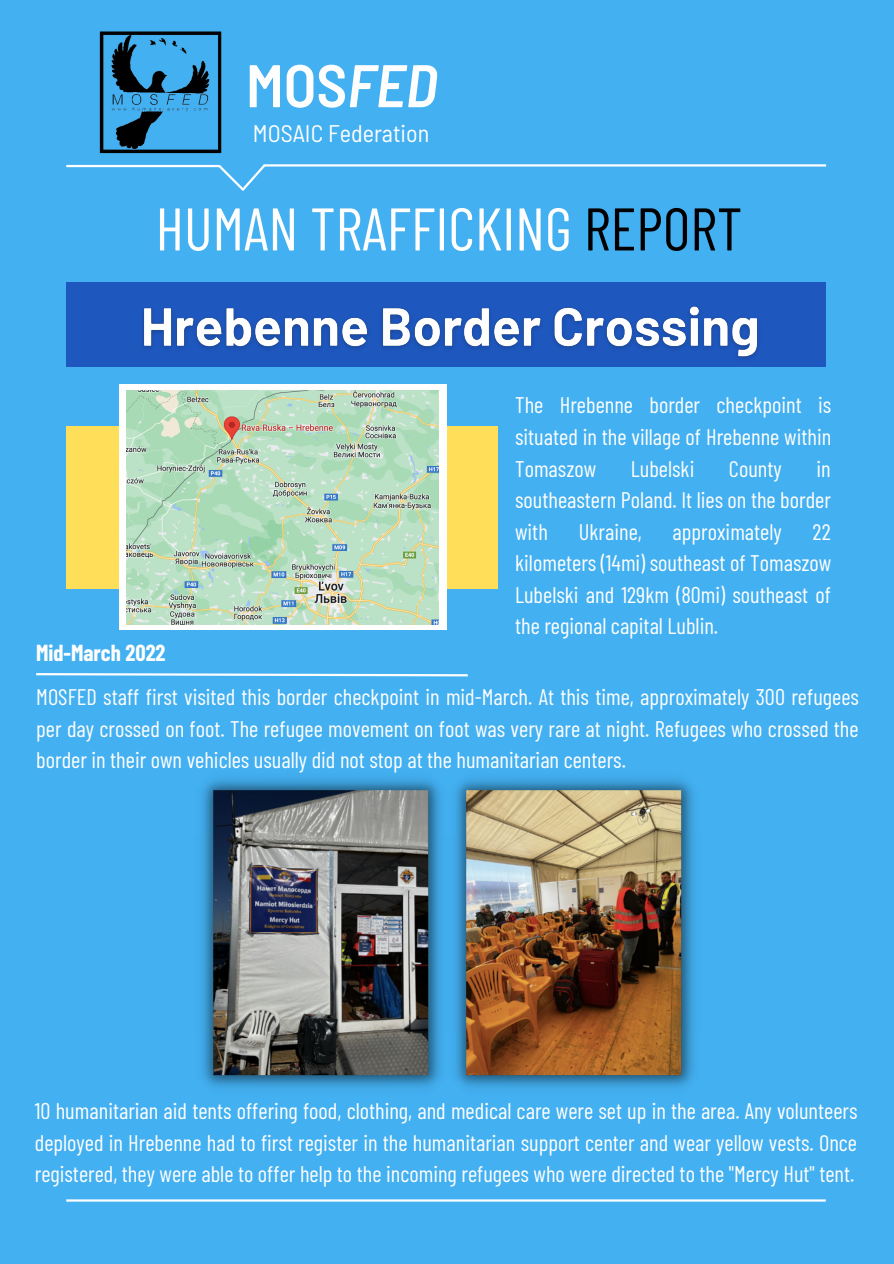
<style>
.page{position:relative;width:894px;height:1264px;background:#fff}
.page>*{position:absolute;margin:0;border:0;box-sizing:border-box;transform-origin:0 0}
.t1{font:60px "Barlow Condensed";color:#fefefe}
.t2{font:600 semi-condensed 60px "Barlow";color:#fefefe}
.t3{font:semi-condensed 24px "Barlow";color:#fefefe}
.t4{font:700 22.65px "Barlow Condensed";color:#fefefe}
.t5{font:22.5px/31.5px "Barlow Condensed";color:#fefefe;text-align:justify}
.s1{font-style:italic}
.s2{color:#000}
</style>
<div class="page">
<div style="left:0;top:0;width:893px;height:1263px;background:#43b0f1"></div>
<img style="left:66px;top:31px;width:206px;height:137px">
<hr style="left:66px;top:165px;width:153px;height:2px;background:#fefefe">
<hr style="left:264px;top:164px;width:561px;height:2px;background:#fefefe">
<svg style="left:216px;top:162px;width:52px;height:29px"></svg>
<hr style="left:66px;top:1199px;width:759px;height:2px;background:#fefefe">
<div style="left:66px;top:426px;width:432px;height:162px;background:#ffde59"></div>
<div style="left:119px;top:384px;width:328px;height:246px;background:#fefefe"></div>
<div style="left:66px;top:282px;width:759px;height:84px;background:#1e57be"></div>
<img style="left:126px;top:391px;width:312px;height:233px">
<svg style="left:36px;top:673px;width:432px;height:4px"></svg>
<img style="left:201px;top:778px;width:241px;height:310px">
<img style="left:132px;top:306px;width:636px;height:61px">
<img style="left:454px;top:778px;width:241px;height:310px">
<p class="t2" style="left:246px;top:47px;width:193px">MOS<span class="s1">FED</span></p>
<p class="t3" style="left:253px;top:118px;width:178px">MOSAIC Federation</p>
<p class="t1" style="left:155px;top:190px;width:588px">HUMAN TRAFFICKING <span class="s2">REPORT</span></p>
<p class="t4" style="left:36px;top:638px;width:131px">Mid-March 2022</p>
<p class="t5" style="left:515px;top:388px;width:317px">The Hrebenne border checkpoint is situated in the village of Hrebenne within Tomaszow</p>
<p class="t5" style="left:515px;top:452px;width:317px;text-indent:301px">in southeastern Poland. It lies on the border with</p>
<p class="t5" style="left:630px;top:452px;width:65px">Lubelski</p>
<p class="t5" style="left:728px;top:452px;width:54px">County</p>
<p class="t5" style="left:578px;top:515px;width:65px">Ukraine,</p>
<p class="t5" style="left:672px;top:515px;width:111px">approximately</p>
<p class="t5" style="left:515px;top:515px;width:318px;text-indent:297px">22 kilometers (14mi) southeast of Tomaszow Lubelski and 129km (80mi) southeast of the regional capital Lublin.</p>
<p class="t5" style="left:36px;top:680px;width:824px">MOSFED staff first visited this border checkpoint in mid-March. At this time, approximately 300 refugees per day crossed on foot. The refugee movement on foot was very rare at night. Refugees who crossed the border in their own vehicles usually did not stop at the humanitarian centers.</p>
<p class="t5" style="left:35px;top:1094px;width:824px">10 humanitarian aid tents offering food, clothing, and medical care were set up in the area. Any volunteers deployed in Hrebenne had to first register in the humanitarian support center and wear yellow vests. Once registered, they were able to offer help to the incoming refugees who were directed to the "Mercy Hut" tent.</p>
</div>
